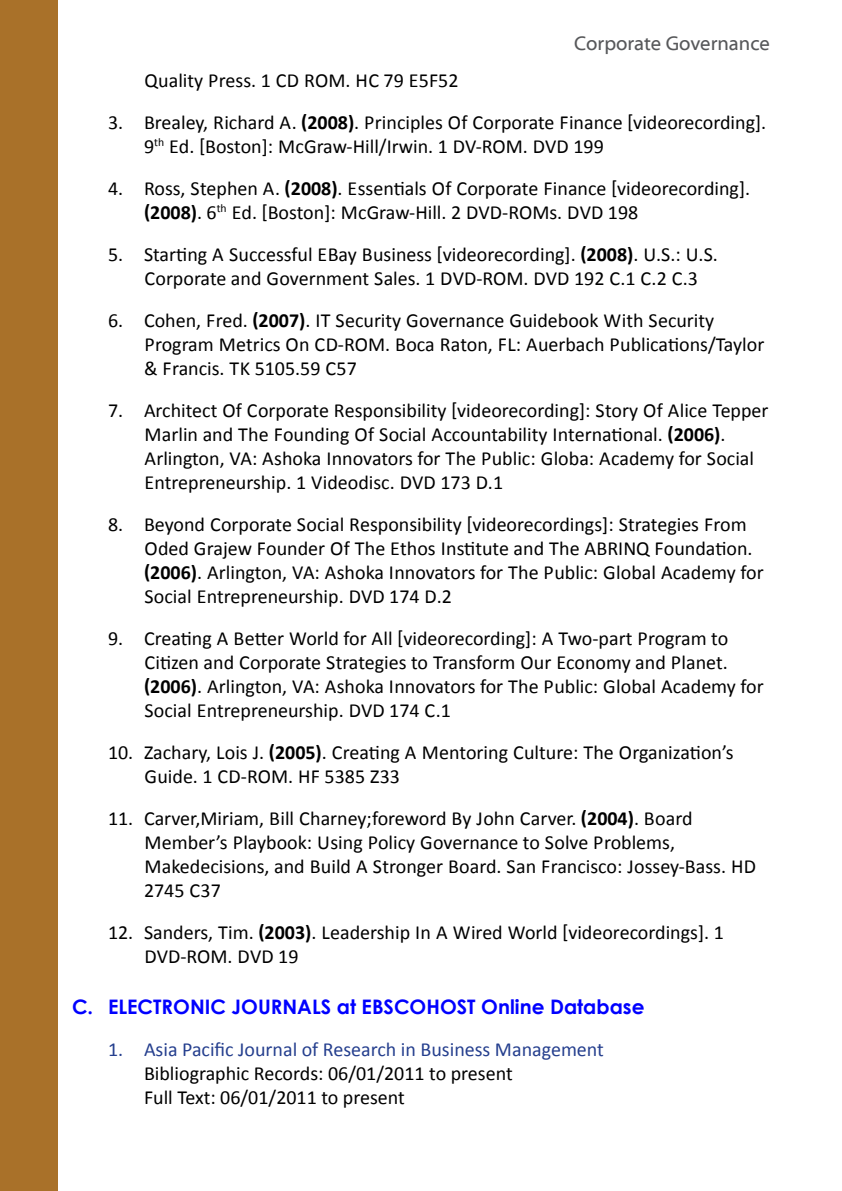
<style>
.page{position:relative;width:842px;height:1191px;background:#fff}
.page>*{position:absolute;margin:0;border:0;box-sizing:border-box;transform-origin:0 0}
.List{font:20px/24px "Calibri";color:#000}
._5{font:20px "Calibri";color:#000}
.Journals{font:20px "Calibri";color:#253f8e}
.Title2{font:700 20px "Century Gothic";color:#00f}
.t1{font:20px "Myriad Web Pro";color:#57585a}
.s1{font-weight:700}
</style>
<div class="page">
<div style="left:0;top:0;width:58px;height:1191px;background:#a97129"></div>
<p class="t1" style="left:574px;top:33px;width:197px">Corporate Governance</p>
<p class="List" style="left:144px;top:68px;width:316px">Quality Press. 1 CD ROM. HC 79 E5F52</p>
<p class="List" style="left:144px;top:110px;width:624px;text-indent:-36px">3. Brealey, Richard A. <span class="s1">(2008)</span>. Principles Of Corporate Finance [videorecording].<br>9<sup>th</sup> Ed. [Boston]: McGraw-Hill/Irwin. 1 DV-ROM. DVD 199</p>
<p class="List" style="left:144px;top:176px;width:608px;text-indent:-36px">4. Ross, Stephen A. <span class="s1">(2008)</span>. Essentials Of Corporate Finance [videorecording]. <span class="s1">(2008)</span>. 6<sup>th</sup> Ed. [Boston]: McGraw-Hill. 2 DVD-ROMs. DVD 198</p>
<p class="List" style="left:144px;top:242px;width:575px;text-indent:-36px">5. Starting A Successful EBay Business [videorecording]. <span class="s1">(2008)</span>. U.S.: U.S.<br>Corporate and Government Sales. 1 DVD-ROM. DVD 192 C.1 C.2 C.3</p>
<p class="List" style="left:144px;top:308px;width:622px;text-indent:-36px">6. Cohen, Fred. <span class="s1">(2007)</span>. IT Security Governance Guidebook With Security<br>Program Metrics On CD-ROM. Boca Raton, FL: Auerbach Publications/Taylor &amp; Francis. TK 5105.59 C57</p>
<p class="List" style="left:144px;top:398px;width:626px;text-indent:-36px">7. Architect Of Corporate Responsibility [videorecording]: Story Of Alice Tepper Marlin and The Founding Of Social Accountability International. <span class="s1">(2006)</span>.<br>Arlington, VA: Ashoka Innovators for The Public: Globa: Academy for Social Entrepreneurship. 1 Videodisc. DVD 173 D.1</p>
<p class="List" style="left:144px;top:512px;width:621px;text-indent:-36px">8. Beyond Corporate Social Responsibility [videorecordings]: Strategies From Oded Grajew Founder Of The Ethos Institute and The ABRINQ Foundation. <span class="s1">(2006)</span>. Arlington, VA: Ashoka Innovators for The Public: Global Academy for Social Entrepreneurship. DVD 174 D.2</p>
<p class="List" style="left:144px;top:626px;width:621px;text-indent:-36px">9. Creating A Better World for All [videorecording]: A Two-part Program to Citizen and Corporate Strategies to Transform Our Economy and Planet. <span class="s1">(2006)</span>. Arlington, VA: Ashoka Innovators for The Public: Global Academy for Social Entrepreneurship. DVD 174 C.1</p>
<p class="List" style="left:144px;top:740px;width:591px;text-indent:-36px">10. Zachary, Lois J. <span class="s1">(2005)</span>. Creating A Mentoring Culture: The Organization’s<br>Guide. 1 CD-ROM. HF 5385 Z33</p>
<p class="List" style="left:144px;top:806px;width:614px;text-indent:-36px">11. Carver,Miriam, Bill Charney;foreword By John Carver. <span class="s1">(2004)</span>. Board Member’s Playbook: Using Policy Governance to Solve Problems, Makedecisions, and Build A Stronger Board. San Francisco: Jossey-Bass. HD 2745 C37</p>
<p class="List" style="left:144px;top:920px;width:581px;text-indent:-36px">12. Sanders, Tim. <span class="s1">(2003)</span>. Leadership In A Wired World [videorecordings]. 1<br>DVD-ROM. DVD 19</p>
<p class="Title2" style="left:72px;top:992px;width:574px">C. ELECTRONIC JOURNALS at EBSCOHOST Online Database</p>
<p class="Journals" style="left:108px;top:1037px;width:497px">1. Asia Pacific Journal of Research in Business Management</p>
<p class="_5" style="left:144px;top:1061px;width:370px">Bibliographic Records: 06/01/2011 to present</p>
<p class="_5" style="left:144px;top:1085px;width:262px">Full Text: 06/01/2011 to present</p>
</div>
